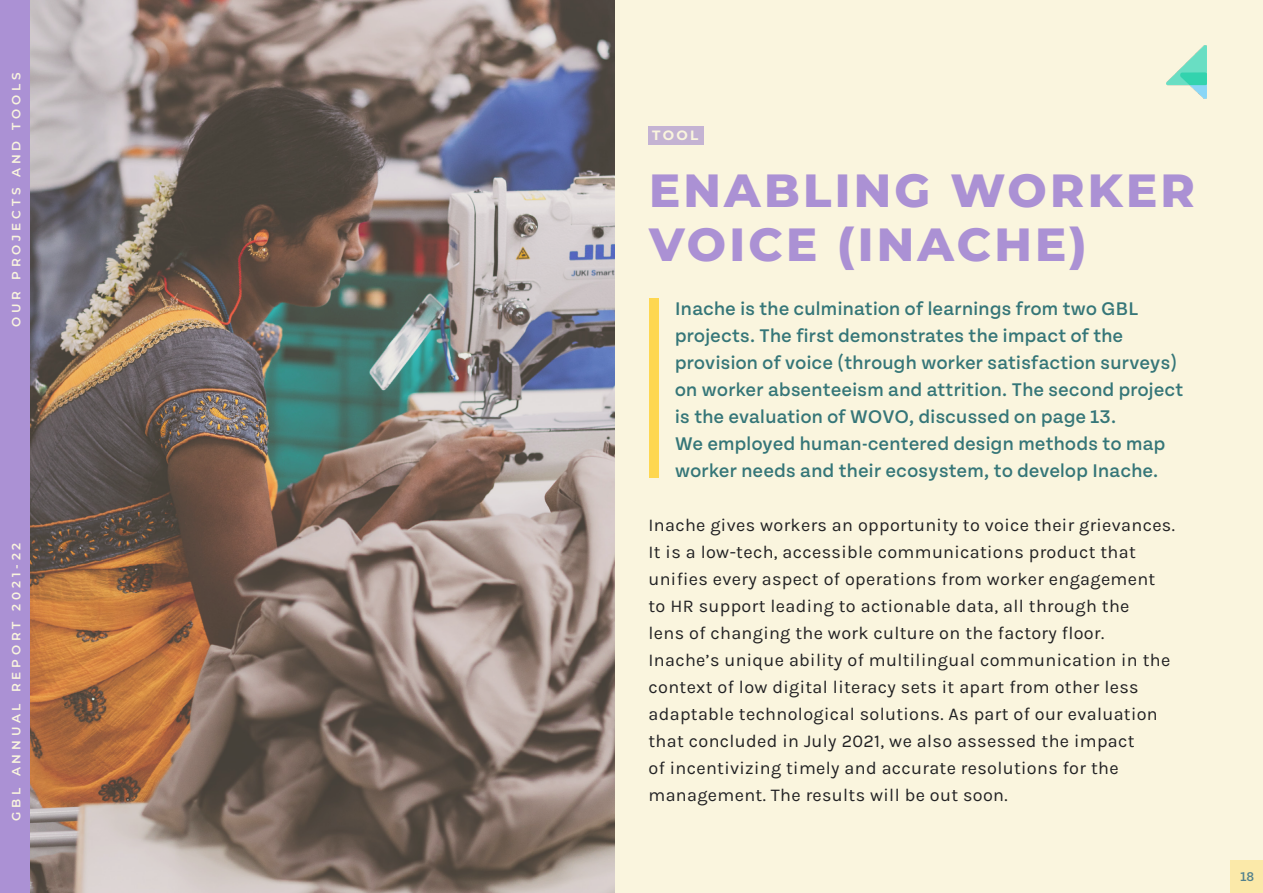
<style>
.page{position:relative;width:1263px;height:893px;background:#faf5de}
.page>*{position:absolute;margin:0;border:0;box-sizing:border-box;transform-origin:0 0}
.t1{font:800 46.5px/54px "Montserrat";letter-spacing:.07em;color:#ab91d4}
.t2{font:500 19.5px/27px "Tenon";letter-spacing:.02em;color:#357678}
.t3{font:18px/27px "Karla";letter-spacing:.02em;color:#212123}
.t4{font:700 13.5px "Montserrat";color:#faf5de}
.t5{font:500 13.5px "Tenon";color:#52818c}
.t6{font:600 12px "Montserrat";letter-spacing:.32em;color:#faf5de}
</style>
<div class="page">
<div style="left:1230px;top:860px;width:33px;height:33px;background:#fbe9a9"></div>
<div style="left:649px;top:298px;width:9px;height:179px;background:#fed750"></div>
<img style="left:30px;top:0;width:584px;height:893px">
<div style="left:648px;top:126px;width:56px;height:19px;background:#c4b3d3"></div>
<img style="left:1166px;top:46px;width:41px;height:53px">
<div style="left:0;top:0;width:30px;height:893px;background:#ab91d4"></div>
<p class="t6" style="left:8px;top:327px;width:256px;rotate:-90deg">OUR PROJECTS AND TOOLS</p>
<p class="t6" style="left:8px;top:821px;width:280px;rotate:-90deg">GBL ANNUAL REPORT 2021-22</p>
<p class="t4" style="left:652px;top:127px;width:48px">TOOL</p>
<p class="t1" style="left:649px;top:163px;width:547px">ENABLING WORKER<br>VOICE (INACHE)</p>
<p class="t2" style="left:675px;top:296px;width:510px">Inache is the culmination of learnings from two GBL projects. The first demonstrates the impact of the provision of voice (through worker satisfaction surveys) on worker absenteeism and attrition. The second project is the evaluation of WOVO, discussed on page 13.<br>We employed human-centered design methods to map worker needs and their ecosystem, to develop Inache.</p>
<p class="t3" style="left:648px;top:511px;width:528px">Inache gives workers an opportunity to voice their grievances.<br>It is a low-tech, accessible communications product that unifies every aspect of operations from worker engagement to HR support leading to actionable data, all through the<br>lens of changing the work culture on the factory floor.<br>Inache’s unique ability of multilingual communication in the context of low digital literacy sets it apart from other less adaptable technological solutions. As part of our evaluation that concluded in July 2021, we also assessed the impact<br>of incentivizing timely and accurate resolutions for the management. The results will be out soon.</p>
<p class="t5" style="left:1240px;top:869px;width:15px">18</p>
</div>
